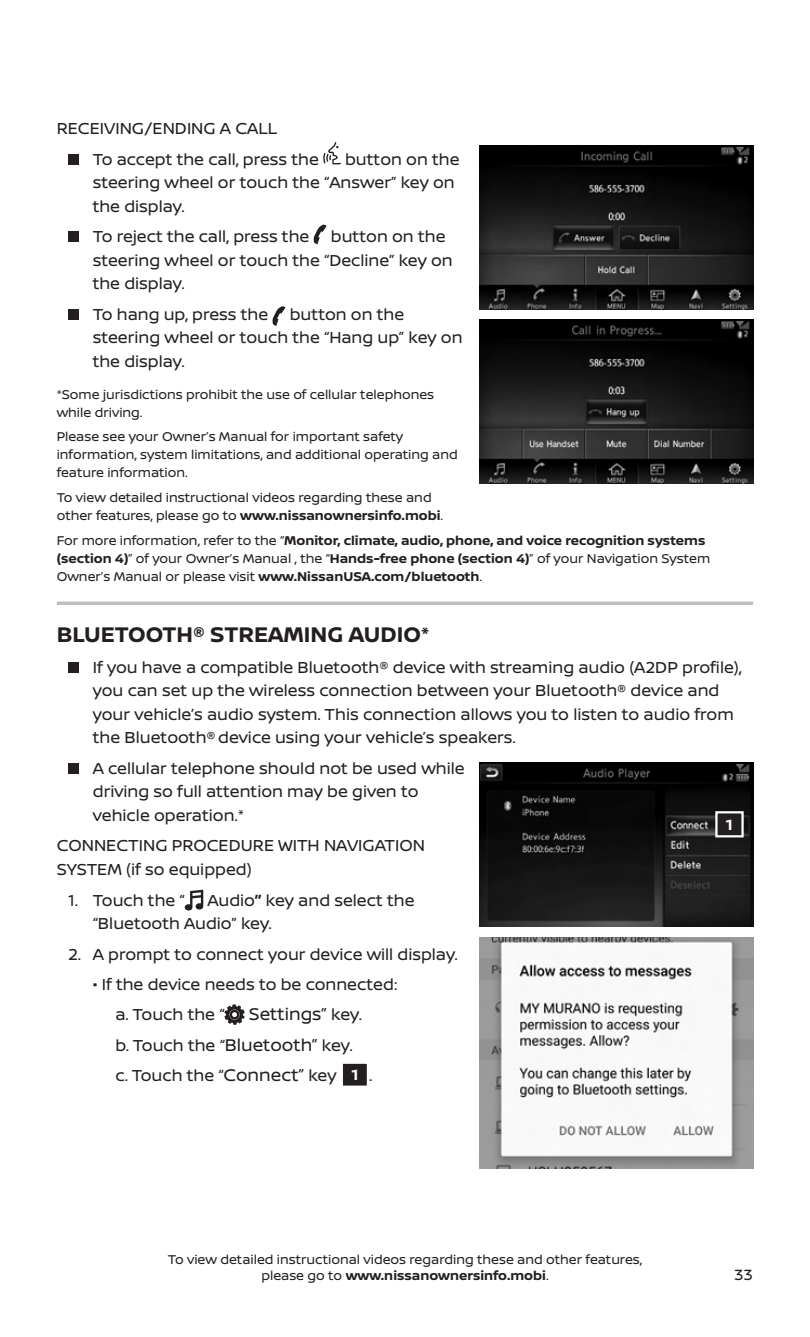
<style>
.page{position:relative;width:810px;height:1337px;background:#fff}
.page>*{position:absolute;margin:0;border:0;box-sizing:border-box;transform-origin:0 0}
.Section_Title{font:700 22.5px "Nissan Brand";color:#231f20}
.Paragraph_Body_Norma{font:18px "Nissan Brand";color:#231f20}
.Paragraph_Body_Norma-2{font:16.88px/23.6px "Nissan Brand";color:#231f20}
.t1{font:15.75px "Nissan Brand";color:#231f20}
.t2{font:700 15.75px "Nissan Brand";color:#fff}
.Paragraph_Body_Norma-3{font:13.5px/18px "Nissan Brand";color:#231f20}
.Paragraph_Body_Norma-4{font:700 13.5px/18px "Nissan Brand";color:#231f20}
.s1{font-weight:700}
.s2{font-weight:400}
.s3{font-size:16.88px}
.s4{font-size:18px}
</style>
<div class="page">
<svg style="left:57px;top:601px;width:696px;height:4px;background:#c6c7c9"></svg>
<div style="left:68px;top:662px;width:11px;height:10px;background:#231f20"></div>
<div style="left:68px;top:763px;width:11px;height:11px;background:#231f20"></div>
<svg style="left:185px;top:889px;width:18px;height:21px"></svg>
<svg style="left:224px;top:1004px;width:21px;height:20px"></svg>
<div style="left:342px;top:1062px;width:26px;height:24px;background:#231f20"></div>
<div style="left:341px;top:1061px;width:28px;height:26px;border:2px solid #fff"></div>
<img style="left:480px;top:762px;width:273px;height:164px">
<div style="left:716px;top:812px;width:27px;height:24px;background:#231f20"></div>
<div style="left:715px;top:811px;width:29px;height:26px;border:2px solid #fff"></div>
<img style="left:480px;top:937px;width:273px;height:232px">
<div style="left:68px;top:154px;width:10px;height:10px;background:#231f20"></div>
<svg style="left:323px;top:142px;width:18px;height:22px"></svg>
<div style="left:68px;top:232px;width:10px;height:10px;background:#231f20"></div>
<svg style="left:314px;top:224px;width:13px;height:20px"></svg>
<div style="left:68px;top:309px;width:10px;height:11px;background:#231f20"></div>
<svg style="left:273px;top:306px;width:13px;height:20px"></svg>
<img style="left:480px;top:146px;width:273px;height:164px">
<img style="left:480px;top:320px;width:273px;height:164px">
<p class="Paragraph_Body_Norma-2" style="left:57px;top:116px;width:222px">RECEIVING/ENDING A CALL</p>
<p class="Paragraph_Body_Norma-2" style="left:93px;top:146px;width:228px">To accept the call, press the</p>
<p class="Paragraph_Body_Norma-2" style="left:93px;top:146px;width:368px;text-indent:252px">button on the steering wheel or touch the “Answer” key on the display.</p>
<p class="Paragraph_Body_Norma-2" style="left:93px;top:224px;width:218px">To reject the call, press the</p>
<p class="Paragraph_Body_Norma-2" style="left:93px;top:224px;width:362px;text-indent:238px">button on the steering wheel or touch the “Decline” key on the display.</p>
<p class="Paragraph_Body_Norma-2" style="left:93px;top:301px;width:177px">To hang up, press the</p>
<p class="Paragraph_Body_Norma-2" style="left:93px;top:301px;width:371px;text-indent:197px">button on the steering wheel or touch the “Hang up” key on the display.</p>
<p class="Paragraph_Body_Norma-3" style="left:57px;top:384px;width:379px">*Some jurisdictions prohibit the use of cellular telephones while driving.</p>
<p class="Paragraph_Body_Norma-3" style="left:57px;top:427px;width:403px">Please see your Owner’s Manual for important safety information, system limitations, and additional operating and feature information.</p>
<p class="Paragraph_Body_Norma-3" style="left:57px;top:488px;width:388px">To view detailed instructional videos regarding these and other features, please go to <span class="s1">www.nissanownersinfo.mobi</span>.</p>
<p class="Paragraph_Body_Norma-4" style="left:57px;top:531px;width:655px"><span class="s2">For more information, refer to the “</span>Monitor, climate, audio, phone, and voice recognition systems (section 4)<span class="s2">” of your Owner’s Manual , the “</span>Hands-free phone (section 4)<span class="s2">” of your Navigation System<br>Owner’s Manual or please visit</span> www.NissanUSA.com/bluetooth<span class="s2">.</span></p>
<p class="Section_Title" style="left:57px;top:618px;width:374px">BLUETOOTH® STREAMING AUDIO*</p>
<p class="Paragraph_Body_Norma-2" style="left:93px;top:654px;width:651px">If you have a compatible Bluetooth® device with streaming audio (A2DP profile), you can set up the wireless connection between your Bluetooth® device and your vehicle’s audio system. This connection allows you to listen to audio from the Bluetooth®device using your vehicle’s speakers.</p>
<p class="Paragraph_Body_Norma-2" style="left:93px;top:755px;width:373px">A cellular telephone should not be used while driving so full attention may be given to vehicle operation.*</p>
<p class="Paragraph_Body_Norma-2" style="left:57px;top:833px;width:370px">CONNECTING PROCEDURE WITH NAVIGATION<br>SYSTEM (if so equipped)</p>
<p class="Paragraph_Body_Norma-2" style="left:68px;top:887px;width:118px">1. Touch the “</p>
<p class="t2" style="left:726px;top:813px;width:9px">1</p>
<p class="Paragraph_Body_Norma-2" style="left:93px;top:887px;width:323px;text-indent:115px">Audio<span class="s1">”</span> key and select the “Bluetooth Audio” key.</p>
<p class="Paragraph_Body_Norma-2" style="left:68px;top:941px;width:391px">2. A prompt to connect your device will display.</p>
<p class="Paragraph_Body_Norma-2" style="left:93px;top:971px;width:306px">• If the device needs to be connected:</p>
<p class="Paragraph_Body_Norma-2" style="left:115px;top:1002px;width:111px">a. Touch the “</p>
<p class="Paragraph_Body_Norma" style="left:249px;top:1001px;width:115px">Settings” <span class="s3">key.</span></p>
<p class="Paragraph_Body_Norma-2" style="left:115px;top:1032px;width:239px">b. Touch the “<span class="s4">Bluetooth”</span> key.</p>
<p class="Paragraph_Body_Norma-2" style="left:115px;top:1062px;width:223px">c. Touch the “<span class="s4">Connect”</span> key</p>
<p class="t2" style="left:351px;top:1063px;width:9px">1</p>
<p class="Paragraph_Body_Norma-2" style="left:369px;top:1062px;width:5px">.</p>
<p class="Paragraph_Body_Norma-3" style="left:168px;top:1250px;width:476px;line-height:16.2px;text-align:center">To view detailed instructional videos regarding these and other features, please go to <span class="s1">www.nissanownersinfo.mobi</span>.</p>
<p class="t1" style="left:734px;top:1263px;width:20px">33</p>
</div>
